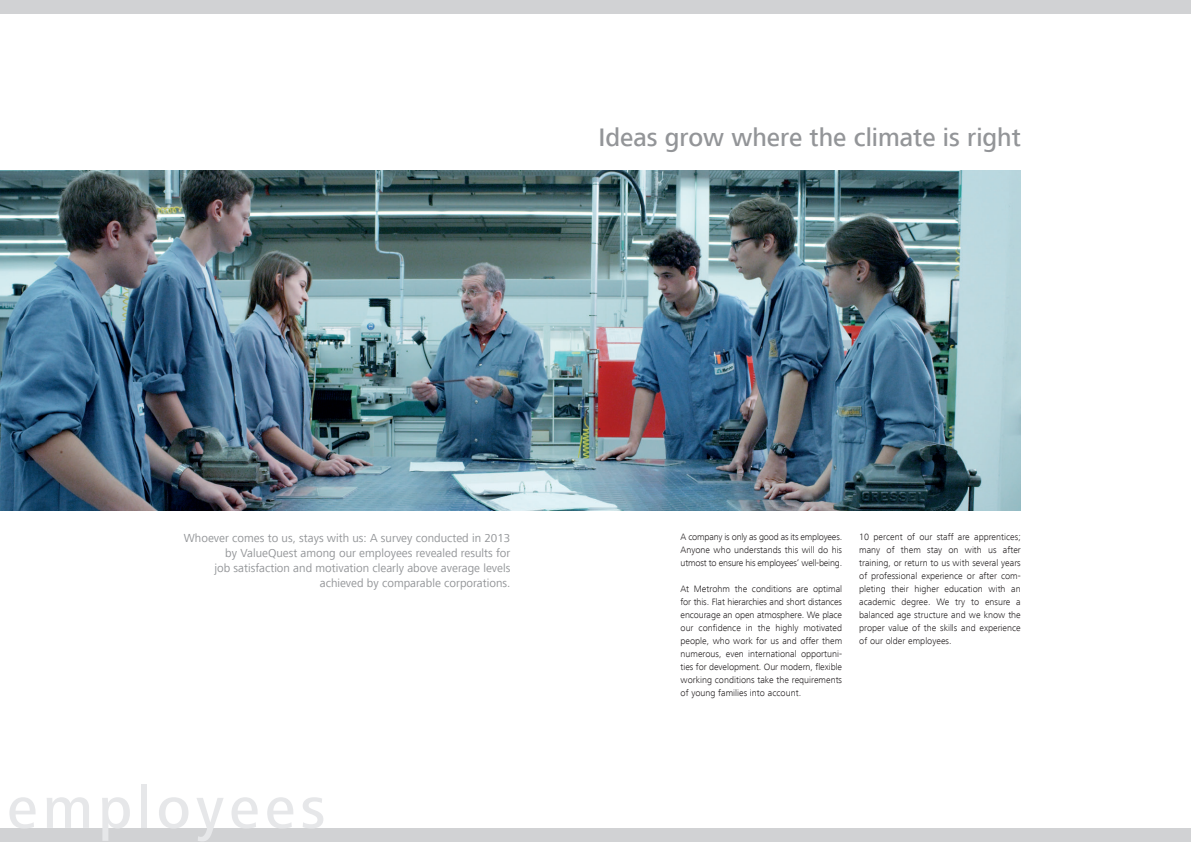
<style>
.page{position:relative;width:1191px;height:842px;background:#fff}
.page>*{position:absolute;margin:0;border:0;box-sizing:border-box;transform-origin:0 0}
.t1{font:500 60px "Frutiger Next LT";letter-spacing:.085em;color:#e6e7e9}
.t2{font:500 26px "Frutiger Next LT";color:#939598}
.t3{font:12px/15px "Frutiger Next LT";color:#939598;text-align:right}
.t4{font:300 9.5px/13px "Frutiger Next LT";color:#231f20;text-align:justify}
</style>
<div class="page">
<div style="left:0;top:0;width:595px;height:14px;background:#d1d2d4"></div>
<div style="left:0;top:828px;width:597px;height:14px;background:#d1d2d4"></div>
<div style="left:595px;top:0;width:596px;height:14px;background:#d1d2d4"></div>
<div style="left:595px;top:828px;width:596px;height:14px;background:#d1d2d4"></div>
<img style="left:0;top:170px;width:1020px;height:340px">
<h2 class="t2" style="left:598px;top:123px;width:424px">Ideas grow where the climate is right</h2>
<p class="t3" style="left:184px;top:530px;width:328px">Whoever comes to us, stays with us: A survey conducted in 2013 by ValueQuest among our employees revealed results for<br>job satisfaction and motivation clearly above average levels achieved by comparable corporations.</p>
<p class="t4" style="left:680px;top:530px;width:163px">A company is only as good as its employees.<br>Anyone who understands this will do his utmost to ensure his employees‘ well-being.</p>
<p class="t4" style="left:680px;top:582px;width:163px">At Metrohm the conditions are optimal for this. Flat hierarchies and short distances encourage an open atmosphere. We place our confidence in the highly motivated people, who work for us and offer them numerous, even international opportuni&shy;ties for development. Our modern, flexible working conditions take the requirements of young families into account.</p>
<p class="t4" style="left:859px;top:530px;width:163px">10 percent of our staff are apprentices; many of them stay on with us after training, or return to us with several years of professional experience or after com&shy;pleting their higher education with an academic degree. We try to ensure a balanced age structure and we know the proper value of the skills and experience of our older employees.</p>
<h1 class="t1" style="left:7px;top:774px;width:320px">employees</h1>
</div>
